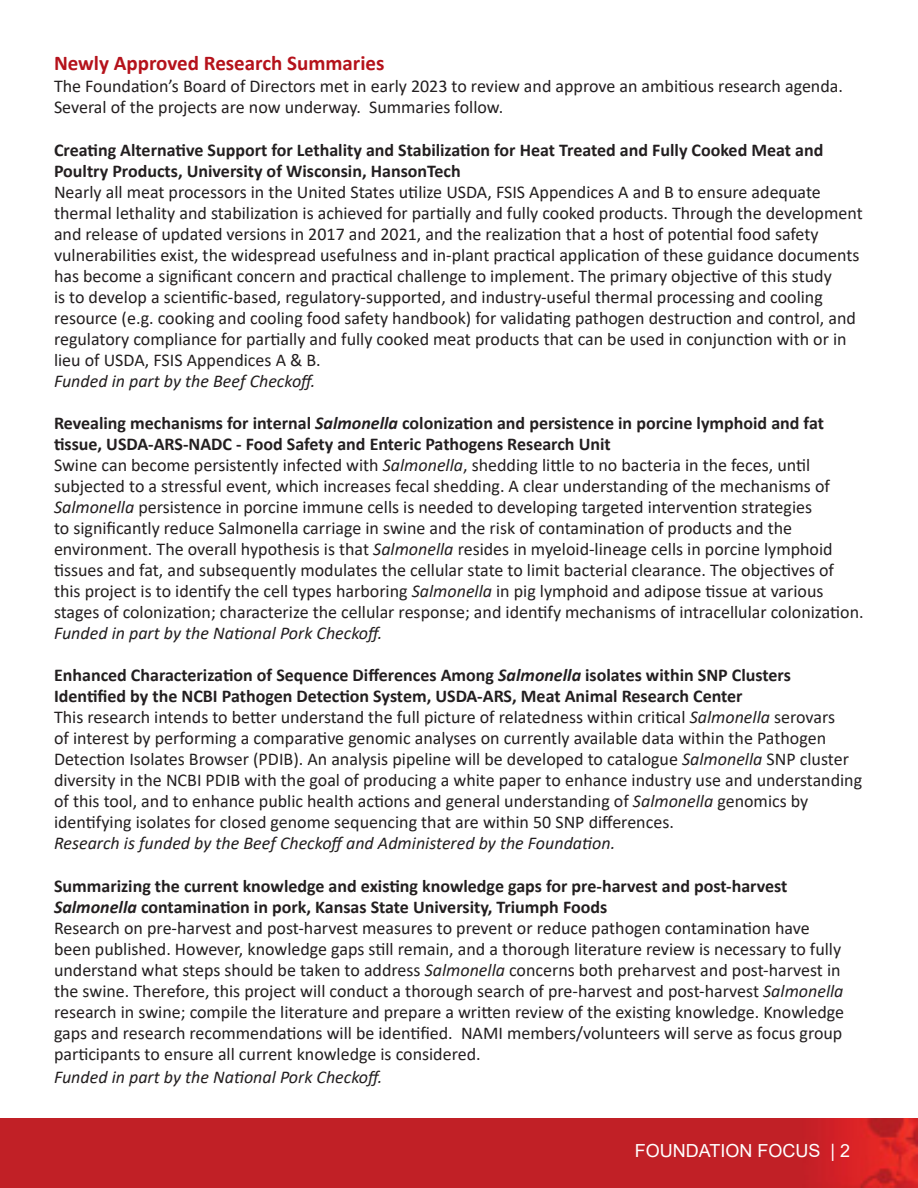
<style>
.page{position:relative;width:918px;height:1188px;background:#fff}
.page>*{position:absolute;margin:0;border:0;box-sizing:border-box;transform-origin:0 0}
.t1{font:700 21px "Calibri";color:#b5121b}
.t2{font:18px/21px "Calibri";color:#231f20}
.t3{font:700 18px/21px "Calibri";color:#231f20}
.t4{font:italic 18px "Calibri";color:#231f20}
.t5{font:18px "Arial";color:#fff}
.s1{font-style:italic}
</style>
<div class="page">
<img style="left:0;top:1119px;width:918px;height:69px">
<p class="t1" style="left:54px;top:48px;width:332px">Newly Approved Research Summaries</p>
<p class="t2" style="left:54px;top:74px;width:791px;line-height:21.6px">The Foundation’s Board of Directors met in early 2023 to review and approve an ambitious research agenda.<br>Several of the projects are now underway. Summaries follow.</p>
<p class="t3" style="left:54px;top:139px;width:771px">Creating Alternative Support for Lethality and Stabilization for Heat Treated and Fully Cooked Meat and<br>Poultry Products, University of Wisconsin, HansonTech</p>
<p class="t2" style="left:54px;top:181px;width:810px">Nearly all meat processors in the United States utilize USDA, FSIS Appendices A and B to ensure adequate thermal lethality and stabilization is achieved for partially and fully cooked products. Through the development and release of updated versions in 2017 and 2021, and the realization that a host of potential food safety vulnerabilities exist, the widespread usefulness and in-plant practical application of these guidance documents has become a significant concern and practical challenge to implement. The primary objective of this study<br>is to develop a scientific-based, regulatory-supported, and industry-useful thermal processing and cooling resource (e.g. cooking and cooling food safety handbook) for validating pathogen destruction and control, and regulatory compliance for partially and fully cooked meat products that can be used in conjunction with or in lieu of USDA, FSIS Appendices A &amp; B.</p>
<p class="t4" style="left:54px;top:368px;width:263px">Funded in part by the Beef Checkoff.</p>
<p class="t3" style="left:54px;top:412px;width:771px">Revealing mechanisms for internal <span class="s1">Salmonella</span> colonization and persistence in porcine lymphoid and fat tissue, USDA-ARS-NADC - Food Safety and Enteric Pathogens Research Unit</p>
<p class="t2" style="left:54px;top:454px;width:811px">Swine can become persistently infected with <span class="s1">Salmonella</span>, shedding little to no bacteria in the feces, until subjected to a stressful event, which increases fecal shedding. A clear understanding of the mechanisms of <span class="s1">Salmonella</span> persistence in porcine immune cells is needed to developing targeted intervention strategies<br>to significantly reduce Salmonella carriage in swine and the risk of contamination of products and the environment. The overall hypothesis is that <span class="s1">Salmonella</span> resides in myeloid-lineage cells in porcine lymphoid tissues and fat, and subsequently modulates the cellular state to limit bacterial clearance. The objectives of this project is to identify the cell types harboring <span class="s1">Salmonella</span> in pig lymphoid and adipose tissue at various stages of colonization; characterize the cellular response; and identify mechanisms of intracellular colonization.</p>
<p class="t4" style="left:54px;top:620px;width:330px">Funded in part by the National Pork Checkoff.</p>
<p class="t3" style="left:54px;top:664px;width:738px">Enhanced Characterization of Sequence Differences Among <span class="s1">Salmonella</span> isolates within SNP Clusters<br>Identified by the NCBI Pathogen Detection System, USDA-ARS, Meat Animal Research Center</p>
<p class="t2" style="left:54px;top:706px;width:810px">This research intends to better understand the full picture of relatedness within critical <span class="s1">Salmonella</span> serovars<br>of interest by performing a comparative genomic analyses on currently available data within the Pathogen Detection Isolates Browser (PDIB). An analysis pipeline will be developed to catalogue <span class="s1">Salmonella</span> SNP cluster diversity in the NCBI PDIB with the goal of producing a white paper to enhance industry use and understanding of this tool, and to enhance public health actions and general understanding of <span class="s1">Salmonella</span> genomics by identifying isolates for closed genome sequencing that are within 50 SNP differences.</p>
<p class="t4" style="left:54px;top:831px;width:563px">Research is funded by the Beef Checkoff and Administered by the Foundation.</p>
<p class="t3" style="left:54px;top:875px;width:735px">Summarizing the current knowledge and existing knowledge gaps for pre-harvest and post-harvest<br><span class="s1">Salmonella</span> contamination in pork, Kansas State University, Triumph Foods</p>
<p class="t2" style="left:54px;top:917px;width:792px">Research on pre-harvest and post-harvest measures to prevent or reduce pathogen contamination have been published. However, knowledge gaps still remain, and a thorough literature review is necessary to fully understand what steps should be taken to address <span class="s1">Salmonella</span> concerns both preharvest and post-harvest in the swine. Therefore, this project will conduct a thorough search of pre-harvest and post-harvest <span class="s1">Salmonella </span>research in swine; compile the literature and prepare a written review of the existing knowledge. Knowledge gaps and research recommendations will be identified. NAMI members/volunteers will serve as focus group participants to ensure all current knowledge is considered.</p>
<p class="t4" style="left:54px;top:1065px;width:330px">Funded in part by the National Pork Checkoff.</p>
<p class="t5" style="left:635px;top:1138px;width:217px">FOUNDATION FOCUS | 2</p>
</div>
